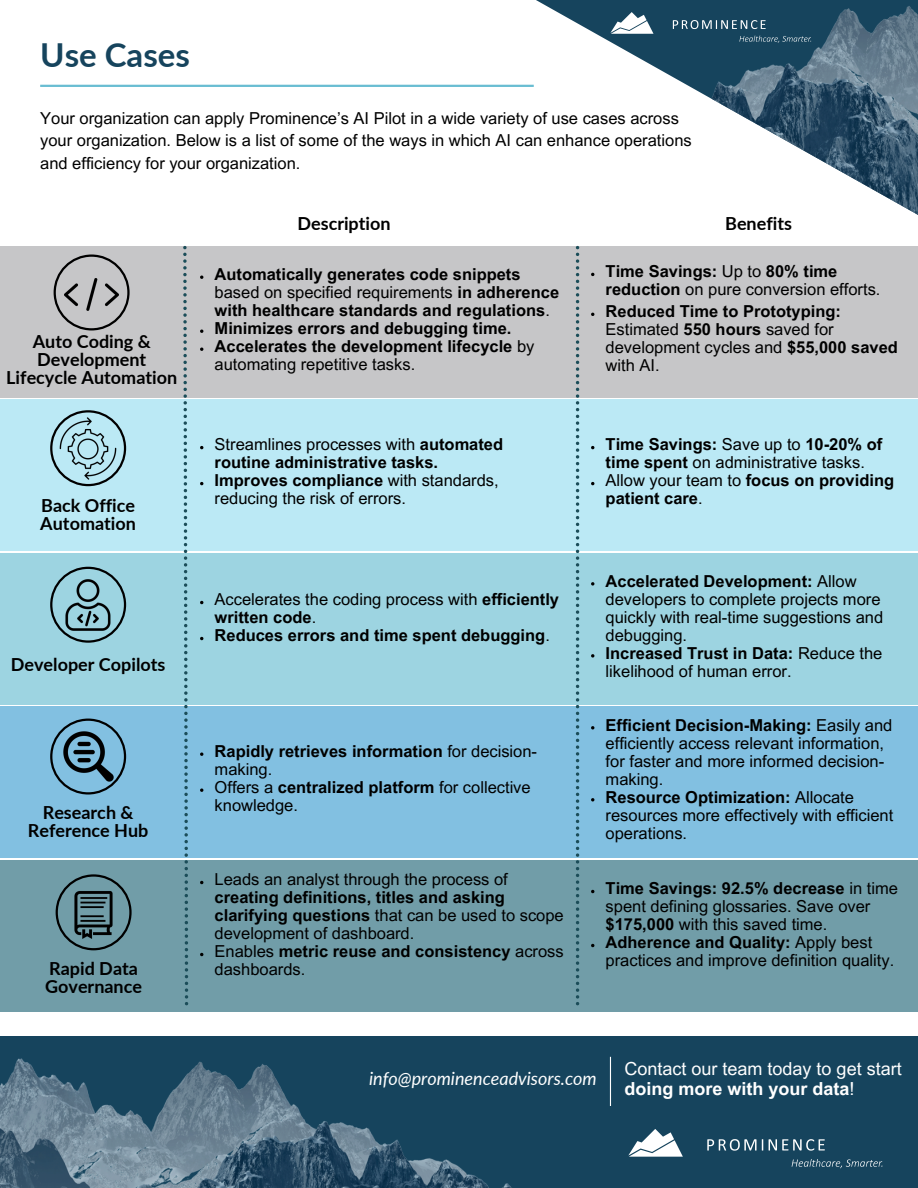
<style>
.page{position:relative;width:918px;height:1188px;background:#fff}
.page>*{position:absolute;margin:0;border:0;box-sizing:border-box;transform-origin:0 0}
.t1{font:700 33px "Lato";color:#16445d}
.t2{font:700 18px/18px "Lato";color:#000}
.t3{font:18px/20.2px "Arial MT Pro";color:#fff}
.t4{font:italic 18px "Lato";color:#fff}
.t5{font:16.5px/18px "Arial MT Pro";color:#000}
.t6{font:700 16.5px/18px "Arial MT Pro";color:#000}
.s1{font-weight:400}
.s2{font-weight:700}
</style>
<div class="page">
<div style="left:0;top:1037px;width:918px;height:151px;background:#16445d"></div>
<img style="left:0;top:1056px;width:611px;height:132px">
<img style="left:477px;top:0;width:441px;height:215px">
<svg style="left:707px;top:1139px;width:56px;height:12px"></svg>
<svg style="left:769px;top:1139px;width:56px;height:12px"></svg>
<svg style="left:628px;top:1129px;width:55px;height:28px"></svg>
<svg style="left:792px;top:1159px;width:90px;height:9px"></svg>
<hr style="left:610px;top:1057px;width:1px;height:49px;background:#fff">
<svg style="left:673px;top:20px;width:93px;height:9px"></svg>
<svg style="left:610px;top:12px;width:44px;height:22px"></svg>
<svg style="left:739px;top:36px;width:72px;height:7px"></svg>
<hr style="left:40px;top:85px;width:494px;height:2px;background:#69bdd2">
<div style="left:0;top:246px;width:918px;height:152px;background:#c6c6c8"></div>
<div style="left:0;top:553px;width:918px;height:151px;background:#9dd4e1"></div>
<div style="left:0;top:706px;width:918px;height:152px;background:#82c0e1"></div>
<div style="left:0;top:860px;width:918px;height:151px;background:#719da8"></div>
<div style="left:0;top:399px;width:918px;height:152px;background:#bbe9f5"></div>
<svg style="left:56px;top:874px;width:76px;height:76px"></svg>
<img style="left:66px;top:888px;width:55px;height:55px">
<svg style="left:183px;top:246px;width:5px;height:759px"></svg>
<svg style="left:54px;top:255px;width:76px;height:75px"></svg>
<img style="left:65px;top:267px;width:54px;height:54px">
<svg style="left:50px;top:410px;width:76px;height:76px"></svg>
<img style="left:56px;top:416px;width:64px;height:64px">
<svg style="left:50px;top:567px;width:76px;height:76px"></svg>
<img style="left:58px;top:575px;width:60px;height:60px">
<svg style="left:591px;top:582px;width:3px;height:4px"></svg>
<svg style="left:591px;top:654px;width:3px;height:4px"></svg>
<svg style="left:50px;top:719px;width:76px;height:76px"></svg>
<img style="left:63px;top:731px;width:51px;height:52px">
<svg style="left:576px;top:246px;width:3px;height:759px"></svg>
<p class="t1" style="left:40px;top:34px;width:151px">Use Cases</p>
<p class="t5" style="left:40px;top:109px;width:653px;line-height:22.5px">Your organization can apply Prominence’s AI Pilot in a wide variety of use cases across your organization. Below is a list of some of the ways in which AI can enhance operations and efficiency for your organization.</p>
<p class="t2" style="left:6px;top:332px;width:172px;text-align:center">Auto Coding &amp;<br>Development<br>Lifecycle Automation</p>
<p class="t2" style="left:40px;top:496px;width:97px">Back Office<br>Automation</p>
<p class="t2" style="left:11px;top:655px;width:156px">Developer Copilots</p>
<p class="t2" style="left:28px;top:803px;width:122px;text-align:center">Research &amp;<br>Reference Hub</p>
<p class="t2" style="left:45px;top:959px;width:98px">Rapid Data<br>Governance</p>
<p class="t2" style="left:297px;top:214px;width:95px">Description</p>
<p class="t2" style="left:725px;top:214px;width:68px">Benefits</p>
<p class="t6" style="left:215px;top:267px;width:346px">Automatically generates code snippets <span class="s1">based on specified requirements</span> in adherence with healthcare standards and regulations<span class="s1">.</span></p>
<p class="t6" style="left:215px;top:321px;width:298px">Minimizes errors and debugging time.</p>
<p class="t6" style="left:215px;top:339px;width:321px">Accelerates the development lifecycle <span class="s1">by automating repetitive tasks.</span></p>
<p class="t6" style="left:215px;top:438px;width:290px"><span class="s1">Streamlines processes with</span> automated routine administrative tasks.</p>
<p class="t5" style="left:215px;top:474px;width:286px"><span class="s2">Improves compliance</span> with standards, reducing the risk of errors.</p>
<p class="t5" style="left:215px;top:593px;width:346px">Accelerates the coding process with <span class="s2">efficiently written code</span>.</p>
<p class="t6" style="left:215px;top:629px;width:337px">Reduces errors and time spent debugging<span class="s1">.</span></p>
<p class="t6" style="left:215px;top:744px;width:324px">Rapidly retrieves information <span class="s1">for decision&shy;making.</span></p>
<p class="t5" style="left:215px;top:780px;width:318px">Offers a <span class="s2">centralized platform</span> for collective knowledge.</p>
<p class="t5" style="left:215px;top:873px;width:351px">Leads an analyst through the process of <span class="s2">creating definitions, titles and asking clarifying questions</span> that can be used to scope development of dashboard.</p>
<p class="t6" style="left:215px;top:945px;width:351px"><span class="s1">Enables</span> metric reuse and consistency <span class="s1">across dashboards.</span></p>
<p class="t6" style="left:606px;top:265px;width:276px">Time Savings: <span class="s1">Up to</span> 80% time reduction <span class="s1">on pure conversion efforts.</span></p>
<p class="t6" style="left:606px;top:304px;width:294px">Reduced Time to Prototyping:<br><span class="s1">Estimated</span> 550 hours <span class="s1">saved for development cycles and</span> $55,000 saved <span class="s1">with AI.</span></p>
<p class="t5" style="left:606px;top:438px;width:278px"><span class="s2">Time Savings:</span> Save up to <span class="s2">10-20% of time spent</span> on administrative tasks.</p>
<p class="t6" style="left:606px;top:474px;width:290px"><span class="s1">Allow your team to</span> focus on providing patient care<span class="s1">.</span></p>
<p class="t5" style="left:606px;top:574px;width:279px"><span class="s2">Accelerated Development:</span> Allow developers to complete projects more quickly with real-time suggestions and debugging.</p>
<p class="t5" style="left:606px;top:646px;width:278px"><span class="s2">Increased Trust in Data:</span> Reduce the likelihood of human error.</p>
<p class="t5" style="left:606px;top:718px;width:288px"><span class="s2">Efficient Decision-Making:</span> Easily and efficiently access relevant information, for faster and more informed decision&shy;making.</p>
<p class="t5" style="left:606px;top:790px;width:289px"><span class="s2">Resource Optimization:</span> Allocate resources more effectively with efficient operations.</p>
<p class="t5" style="left:606px;top:882px;width:294px"><span class="s2">Time Savings: 92.5% decrease</span> in time spent defining glossaries. Save over <span class="s2">$175,000</span> with this saved time.</p>
<p class="t5" style="left:606px;top:936px;width:290px"><span class="s2">Adherence and Quality:</span> Apply best practices and improve definition quality.</p>
<p class="t4" style="left:369px;top:1067px;width:229px">info@prominenceadvisors.com</p>
<p class="t3" style="left:625px;top:1060px;width:279px">Contact our team today to get start <span class="s2">doing more with your data</span>!</p>
</div>
